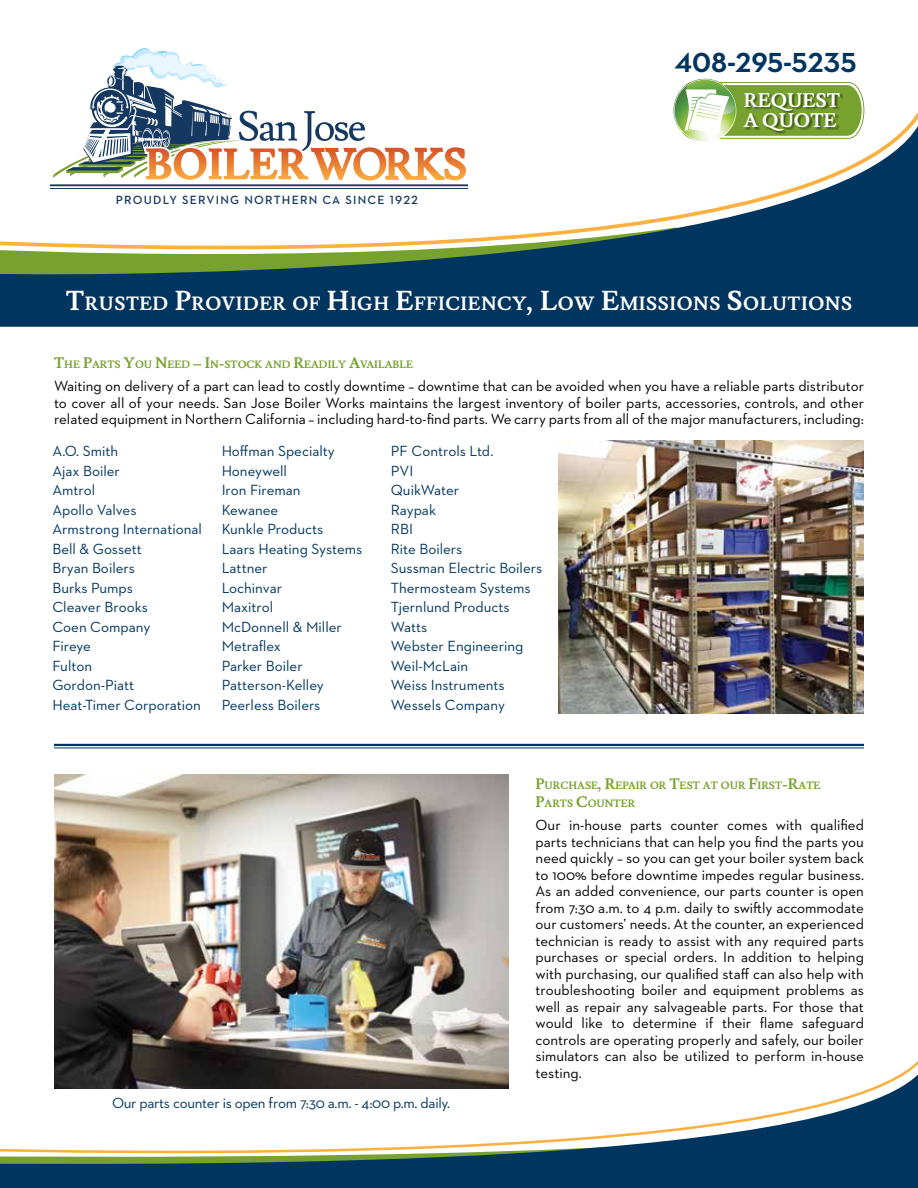
<style>
.page{position:relative;width:918px;height:1188px;background:#fff}
.page>*{position:absolute;margin:0;border:0;box-sizing:border-box;transform-origin:0 0}
.t1{font:700 36px "Neutraface 2 Display";color:#00355f}
.t2{font:700 19.5px/19.8px "Lusitana";color:#fff}
.t3{font:700 18.9px "Lusitana";letter-spacing:.03em;color:#fff}
.t4{font:15px/16.5px "Neutraface 2 Text";color:#000;text-align:justify}
.t5{font:15px/19.5px "Neutraface 2 Text";color:#00355f}
.t6{font:15px "Neutraface 2 Text";letter-spacing:-.02em;color:#00355f}
.t7{font:600 12.15px "Neutraface 2 Text";letter-spacing:.1em;color:#153860}
.t8{font:700 10.5px/18px "Lusitana";color:#78a22f}
.s1{font-size:27px}
.s2{font-size:15px}
</style>
<div class="page">
<div style="left:0;top:288px;width:918px;height:39px;background:#00355f"></div>
<svg style="left:0;top:105px;width:918px;height:183px"></svg>
<hr style="left:50px;top:184px;width:418px;height:2px;background:#153860">
<hr style="left:50px;top:188px;width:418px;height:1px;background:#153860">
<svg style="left:53px;top:48px;width:417px;height:140px"></svg>
<svg style="left:669px;top:79px;width:195px;height:67px"></svg>
<img style="left:743px;top:89px;width:101px;height:48px">
<img style="left:558px;top:441px;width:306px;height:273px">
<hr style="left:54px;top:744px;width:810px;height:2px;background:#00355f">
<hr style="left:54px;top:748px;width:810px;height:1px;background:#00355f">
<img style="left:54px;top:775px;width:454px;height:267px">
<div style="left:0;top:1175px;width:918px;height:13px;background:#00355f"></div>
<svg style="left:0;top:1042px;width:918px;height:133px"></svg>
<h1 class="t1" style="left:675px;top:39px;width:183px">408-295-5235</h1>
<p class="t7" style="left:116px;top:193px;width:304px">PROUDLY SERVING NORTHERN CA SINCE 1922</p>
<h2 class="t2" style="left:744px;top:91px;width:98px">REQUEST<br>A QUOTE</h2>
<p class="t3" style="left:66px;top:292px;width:788px"><span class="s1">T</span>RUSTED <span class="s1">P</span>ROVIDER OF <span class="s1">H</span>IGH <span class="s1">E</span>FFICIENCY<span class="s1">, L</span>OW <span class="s1">E</span>MISSIONS <span class="s1">S</span>OLUTIONS</p>
<p class="t8" style="left:54px;top:356px;width:361px"><span class="s2">T</span>HE <span class="s2">P</span>ARTS <span class="s2">Y</span>OU <span class="s2">N</span>EED <span class="s2">– I</span>N<span class="s2">-</span>STOCK AND <span class="s2">R</span>EADILY <span class="s2">A</span>VAILABLE</p>
<p class="t4" style="left:54px;top:378px;width:812px">Waiting on delivery of a part can lead to costly downtime – downtime that can be avoided when you have a reliable parts distributor to cover all of your needs. San Jose Boiler Works maintains the largest inventory of boiler parts, accessories, controls, and other related equipment in Northern California – including hard-to-find parts. We carry parts from all of the major manufacturers, including:</p>
<p class="t5" style="left:52px;top:441px;width:151px">A.O. Smith<br>Ajax Boiler<br>Amtrol<br>Apollo Valves<br>Armstrong International<br>Bell &amp; Gossett<br>Bryan Boilers<br>Burks Pumps<br>Cleaver Brooks<br>Coen Company<br>Fireye<br>Fulton<br>Gordon-Piatt<br>Heat-Timer Corporation</p>
<p class="t5" style="left:222px;top:441px;width:142px">Hoffman Specialty<br>Honeywell<br>Iron Fireman<br>Kewanee<br>Kunkle Products<br>Laars Heating Systems<br>Lattner<br>Lochinvar<br>Maxitrol<br>McDonnell &amp; Miller<br>Metraflex<br>Parker Boiler<br>Patterson-Kelley<br>Peerless Boilers</p>
<p class="t5" style="left:391px;top:441px;width:153px">PF Controls Ltd.<br>PVI<br>QuikWater<br>Raypak<br>RBI<br>Rite Boilers<br>Sussman Electric Boilers<br>Thermosteam Systems<br>Tjernlund Products<br>Watts<br>Webster Engineering<br>Weil-McLain<br>Weiss Instruments<br>Wessels Company</p>
<p class="t6" style="left:112px;top:1093px;width:340px">Our parts counter is open from 7:30 a.m. - 4:00 p.m. daily.</p>
<p class="t8" style="left:536px;top:777px;width:287px"><span class="s2">P</span>URCHASE<span class="s2">, R</span>EPAIR OR <span class="s2">T</span>EST AT OUR <span class="s2">F</span>IRST<span class="s2">-R</span>ATE<br><span class="s2">P</span>ARTS <span class="s2">C</span>OUNTER</p>
<p class="t4" style="left:536px;top:817px;width:330px">Our in-house parts counter comes with qualified parts technicians that can help you find the parts you need quickly – so you can get your boiler system back to 100% before downtime impedes regular business.<br>As an added convenience, our parts counter is open from 7:30 a.m. to 4 p.m. daily to swiftly accommodate our customers’ needs. At the counter, an experienced technician is ready to assist with any required parts purchases or special orders. In addition to helping with purchasing, our qualified staff can also help with troubleshooting boiler and equipment problems as well as repair any salvageable parts. For those that would like to determine if their flame safeguard controls are operating properly and safely, our boiler simulators can also be utilized to perform in-house testing.</p>
</div>
